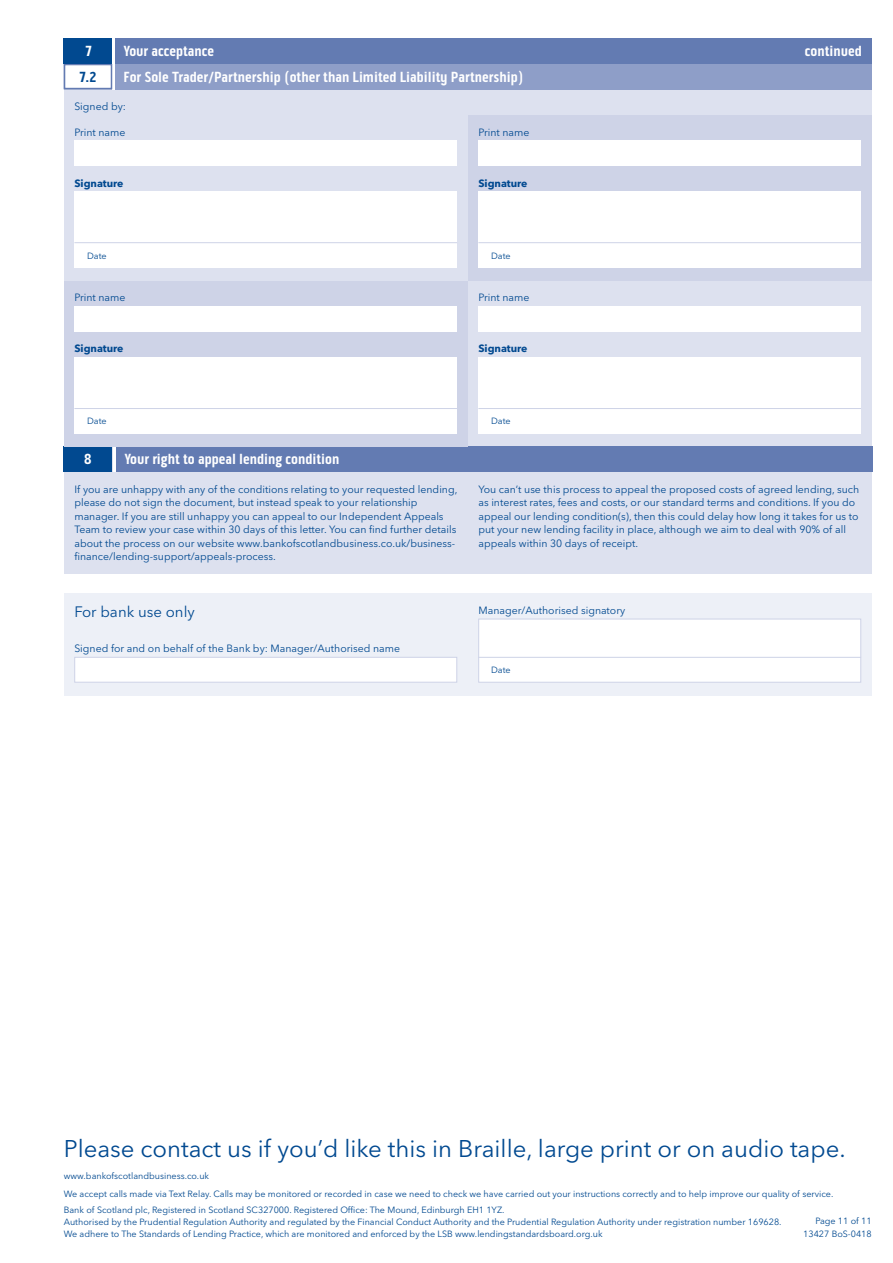
<style>
.page{position:relative;width:893px;height:1263px;background:#fff}
.page>*{position:absolute;margin:0;border:0;box-sizing:border-box;transform-origin:0 0}
.t1{font:24px "Avenir Next LT Pro";color:#014990}
.t2{font:700 15px "Bo S Pill Gothic";color:#fff}
.t3{font:15px "Avenir Next LT Pro";color:#014990}
.t4{font:700 15px "Avenir Next LT Pro";color:#fff}
.t5{font:700 15px "Bo S Pill Gothic";color:#014990}
.t6{font:700 15px "Avenir Next LT Pro";color:#014990}
.t7{font:10.5px/13.5px "Avenir Next LT Pro";color:#014990}
.t8{font:700 10.5px "Avenir Next LT Pro";color:#014990}
.t9{font:9px/12px "Avenir Next LT Pro";color:#014990}
</style>
<div class="page">
<div style="left:64px;top:593px;width:808px;height:102px;background:#edf0f7"></div>
<div style="left:64px;top:38px;width:808px;height:536px;background:#dde1ef"></div>
<div style="left:74px;top:657px;width:383px;height:25px;background:#fff;border:1px solid #ced3e7"></div>
<div style="left:478px;top:619px;width:383px;height:63px;background:#fff;border:1px solid #ced3e7"></div>
<hr style="left:478px;top:657px;width:383px;height:1px;background:#ced3e7">
<hr style="left:113px;top:446px;width:3px;height:26px;background:#fff">
<div style="left:116px;top:446px;width:757px;height:26px;background:#637bb2"></div>
<div style="left:64px;top:446px;width:48px;height:26px;background:#014990"></div>
<div style="left:468px;top:115px;width:404px;height:166px;background:#ced3e7"></div>
<div style="left:64px;top:281px;width:404px;height:165px;background:#ced3e7"></div>
<div style="left:74px;top:140px;width:383px;height:26px;background:#fff"></div>
<div style="left:74px;top:191px;width:383px;height:77px;background:#fff"></div>
<hr style="left:74px;top:242px;width:383px;height:1px;background:#ced3e7">
<div style="left:478px;top:140px;width:383px;height:26px;background:#fff"></div>
<div style="left:478px;top:191px;width:383px;height:77px;background:#fff"></div>
<hr style="left:478px;top:242px;width:383px;height:1px;background:#ced3e7">
<div style="left:74px;top:306px;width:383px;height:26px;background:#fff"></div>
<div style="left:74px;top:357px;width:383px;height:77px;background:#fff"></div>
<hr style="left:74px;top:408px;width:383px;height:1px;background:#ced3e7">
<div style="left:478px;top:306px;width:383px;height:26px;background:#fff"></div>
<div style="left:478px;top:357px;width:383px;height:77px;background:#fff"></div>
<hr style="left:478px;top:408px;width:383px;height:1px;background:#ced3e7">
<hr style="left:112px;top:64px;width:3px;height:25px;background:#fff">
<div style="left:115px;top:64px;width:757px;height:25px;background:#8e9ec8"></div>
<div style="left:65px;top:65px;width:46px;height:24px;background:#fff"></div>
<div style="left:64px;top:64px;width:48px;height:25px;border:2px solid #637bb2"></div>
<hr style="left:112px;top:38px;width:3px;height:26px;background:#fff">
<div style="left:115px;top:38px;width:757px;height:26px;background:#637bb2"></div>
<div style="left:64px;top:38px;width:48px;height:26px;background:#014990"></div>
<h2 class="t2" style="left:86px;top:42px;width:7px">7</h2>
<h2 class="t2" style="left:124px;top:42px;width:92px">Your acceptance</h2>
<h2 class="t2" style="left:805px;top:42px;width:59px">continued</h2>
<h2 class="t2" style="left:124px;top:68px;width:401px">For Sole Trader/Partnership (other than Limited Liability Partnership)</h2>
<h2 class="t6" style="left:76px;top:67px;width:25px">2 5</h2>
<h2 class="t5" style="left:80px;top:68px;width:18px">7.2</h2>
<h2 class="t4" style="left:124px;top:67px;width:85px">Repayment</h2>
<p class="t7" style="left:74px;top:100px;width:53px">Signed by:</p>
<p class="t7" style="left:74px;top:125px;width:53px">Print name</p>
<p class="t7" style="left:478px;top:125px;width:53px">Print name</p>
<p class="t8" style="left:74px;top:176px;width:51px">Signature</p>
<p class="t8" style="left:478px;top:176px;width:51px">Signature</p>
<p class="t9" style="left:87px;top:249px;width:21px">Date</p>
<p class="t9" style="left:491px;top:249px;width:21px">Date</p>
<p class="t7" style="left:74px;top:291px;width:53px">Print name</p>
<p class="t7" style="left:478px;top:291px;width:53px">Print name</p>
<p class="t8" style="left:74px;top:342px;width:51px">Signature</p>
<p class="t8" style="left:478px;top:342px;width:51px">Signature</p>
<p class="t9" style="left:87px;top:415px;width:21px">Date</p>
<h2 class="t2" style="left:84px;top:450px;width:9px">8</h2>
<h2 class="t2" style="left:124px;top:450px;width:217px">Your right to appeal lending condition</h2>
<p class="t7" style="left:74px;top:482px;width:384px">If you are unhappy with any of the conditions relating to your requested lending, please do not sign the document, but instead speak to your relationship manager. If you are still unhappy you can appeal to our Independent Appeals Team to review your case within 30 days of this letter. You can find further details about the process on our website www.bankofscotlandbusiness.co.uk/business&shy;finance/lending-support/appeals-process.</p>
<p class="t9" style="left:491px;top:415px;width:21px">Date</p>
<p class="t7" style="left:478px;top:482px;width:382px">You can’t use this process to appeal the proposed costs of agreed lending, such as interest rates, fees and costs, or our standard terms and conditions. If you do appeal our lending condition(s), then this could delay how long it takes for us to put your new lending facility in place, although we aim to deal with 90% of all appeals within 30 days of receipt.</p>
<h2 class="t3" style="left:74px;top:603px;width:122px">For bank use only</h2>
<p class="t7" style="left:478px;top:603px;width:148px">Manager/Authorised signatory</p>
<p class="t7" style="left:74px;top:642px;width:327px">Signed for and on behalf of the Bank by: Manager/Authorised name</p>
<p class="t9" style="left:491px;top:664px;width:21px">Date</p>
<h1 class="t1" style="left:64px;top:1134px;width:783px">Please contact us if you’d like this in Braille, large print or on audio tape.</h1>
<p class="t9" style="left:64px;top:1166px;width:771px;line-height:18.5px">www.bankofscotlandbusiness.co.uk<br>We accept calls made via Text Relay. Calls may be monitored or recorded in case we need to check we have carried out your instructions correctly and to help improve our quality of service.</p>
<p class="t9" style="left:64px;top:1204px;width:719px">Bank of Scotland plc, Registered in Scotland SC327000. Registered Office: The Mound, Edinburgh EH1 1YZ.<br>Authorised by the Prudential Regulation Authority and regulated by the Financial Conduct Authority and the Prudential Regulation Authority under registration number 169628.<br>We adhere to The Standards of Lending Practice, which are monitored and enforced by the LSB www.lendingstandardsboard.org.uk</p>
<p class="t9" style="left:803px;top:1214px;width:70px;line-height:13.2px;text-align:right">Page 11 of 11<br>13427 BoS-0418</p>
</div>
